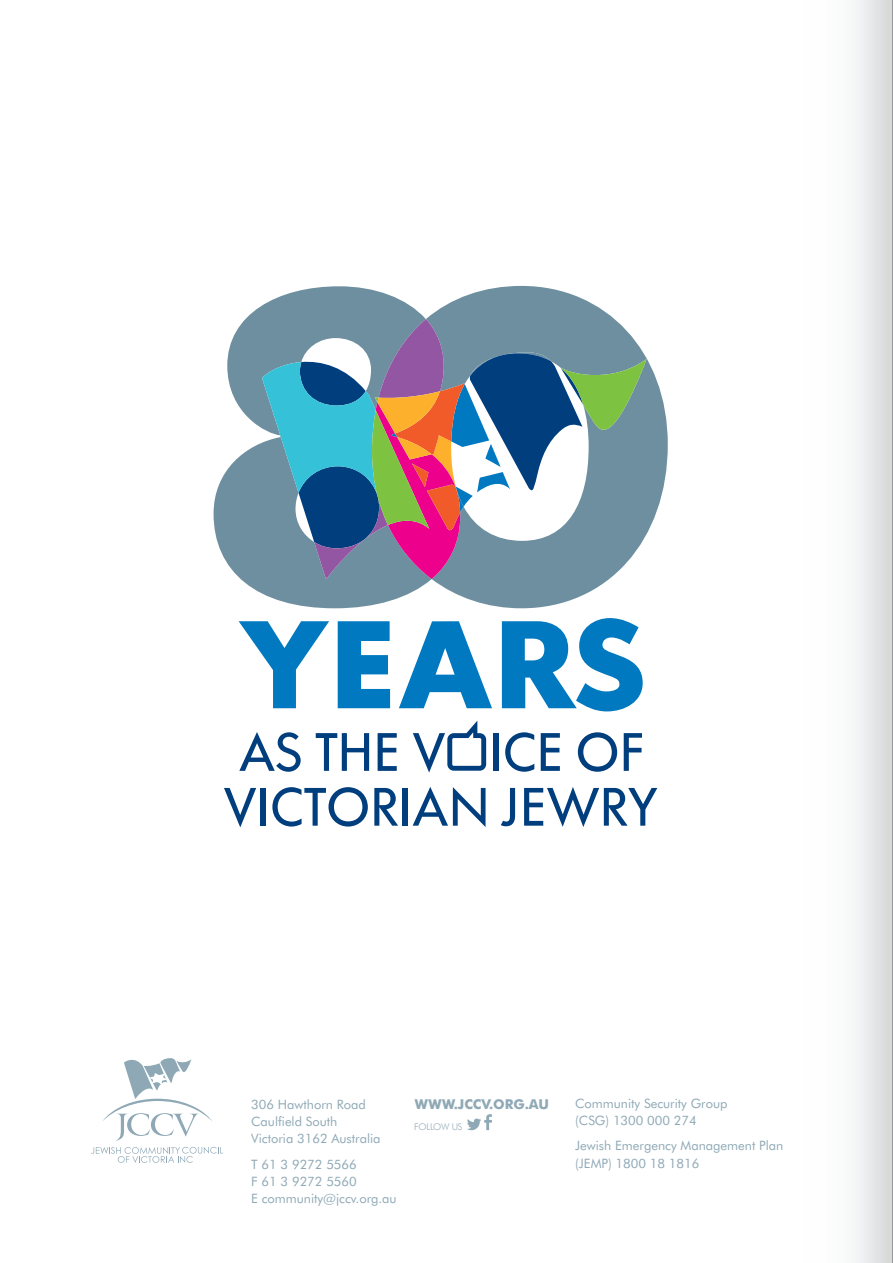
<style>
.page{position:relative;width:893px;height:1263px;background:#fff}
.page>*{position:absolute;margin:0;border:0;box-sizing:border-box;transform-origin:0 0}
.t1{font:700 13.65px "Futura BT";color:#6d8fa0}
.t2{font:12.9px/17.1px "Futura BT";color:#6d8fa0}
.t3{font:300 9.3px "Futura BT";letter-spacing:-.025em;color:#6d8fa0}
</style>
<div class="page">
<div style="left:803px;top:0;width:90px;height:1263px;background:linear-gradient(to right,#fff,#dddfe0)"></div>
<svg style="left:103px;top:1058px;width:109px;height:83px"></svg>
<svg style="left:91px;top:1147px;width:132px;height:16px"></svg>
<svg style="left:467px;top:1114px;width:25px;height:16px"></svg>
<svg style="left:239px;top:621px;width:90px;height:87px"></svg>
<svg style="left:338px;top:621px;width:52px;height:87px"></svg>
<svg style="left:399px;top:621px;width:93px;height:87px"></svg>
<svg style="left:502px;top:618px;width:141px;height:93px"></svg>
<svg style="left:224px;top:788px;width:32px;height:39px"></svg>
<div style="left:261px;top:788px;width:5px;height:38px;background:#003e7e"></div>
<svg style="left:272px;top:787px;width:96px;height:39px"></svg>
<svg style="left:374px;top:788px;width:24px;height:38px"></svg>
<div style="left:403px;top:788px;width:5px;height:38px;background:#003e7e"></div>
<svg style="left:413px;top:787px;width:72px;height:40px"></svg>
<svg style="left:501px;top:788px;width:14px;height:38px"></svg>
<svg style="left:524px;top:787px;width:133px;height:40px"></svg>
<svg style="left:239px;top:732px;width:62px;height:40px"></svg>
<svg style="left:316px;top:733px;width:53px;height:38px"></svg>
<svg style="left:378px;top:733px;width:19px;height:38px"></svg>
<div style="left:494px;top:733px;width:5px;height:38px;background:#003e7e"></div>
<svg style="left:505px;top:732px;width:29px;height:40px"></svg>
<svg style="left:541px;top:733px;width:19px;height:38px"></svg>
<svg style="left:578px;top:732px;width:39px;height:40px"></svg>
<svg style="left:624px;top:733px;width:18px;height:38px"></svg>
<svg style="left:413px;top:720px;width:73px;height:52px"></svg>
<svg style="left:646px;top:357px;width:22px;height:178px;fill:#6d8fa0"></svg>
<svg style="left:214px;top:286px;width:432px;height:322px"></svg>
<p class="t2" style="left:251px;top:1095px;width:131px">306 Hawthorn Road<br>Caulfield South<br>Victoria 3162 Australia</p>
<p class="t2" style="left:251px;top:1155px;width:147px">T 61 3 9272 5566<br>F 61 3 9272 5560<br>E community@jccv.org.au</p>
<p class="t1" style="left:415px;top:1095px;width:136px">WWW.JCCV.ORG.AU</p>
<p class="t3" style="left:414px;top:1121px;width:50px">FOLLOW US</p>
<p class="t2" style="left:575px;top:1094px;width:154px">Community Security Group (CSG) 1300 000 274</p>
<p class="t2" style="left:575px;top:1137px;width:210px">Jewish Emergency Management Plan (JEMP) 1800 18 1816</p>
</div>
